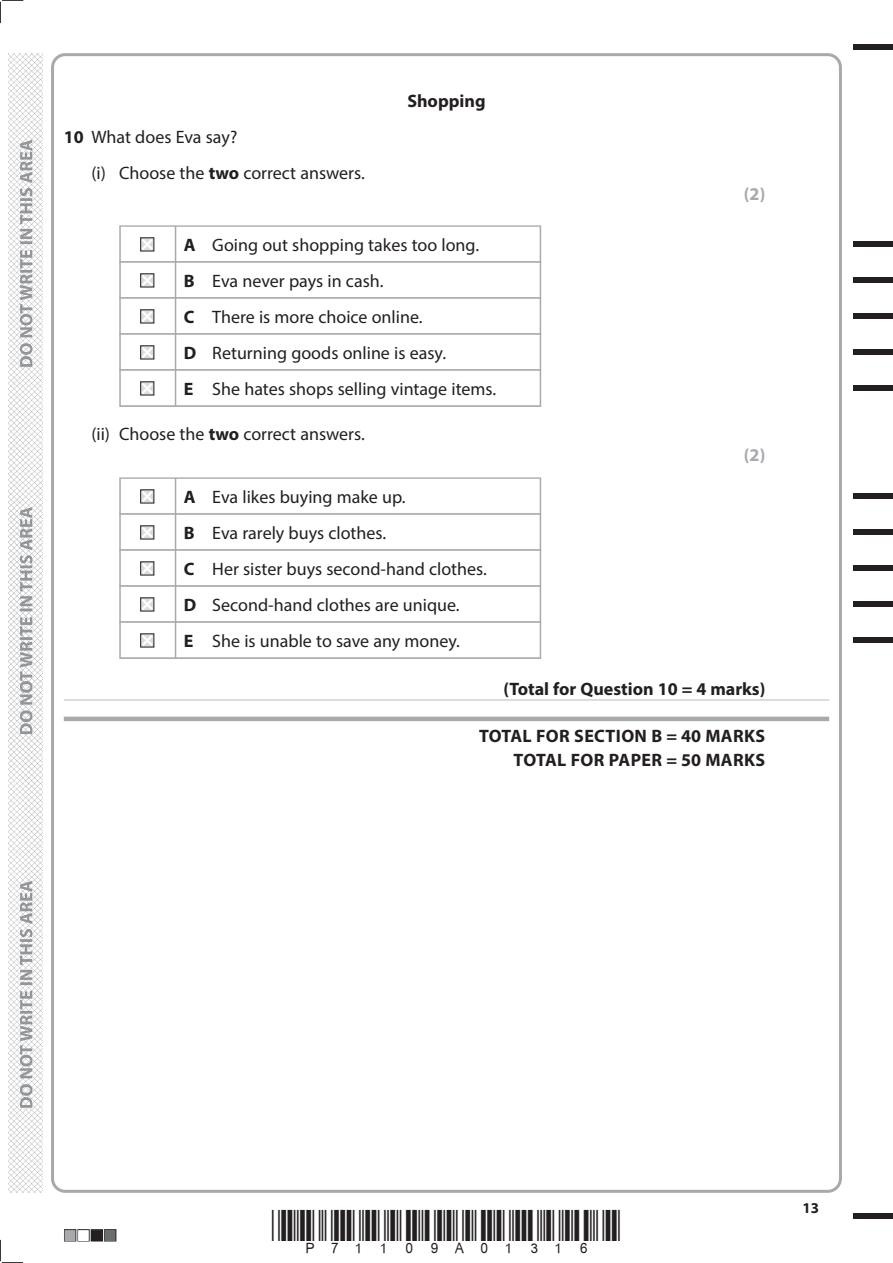
<style>
.page{position:relative;width:893px;height:1263px;background:#fff}
.page>*{position:absolute;margin:0;border:0;box-sizing:border-box;transform-origin:0 0}
.t1{font:18px/36px "Myriad Pro";color:#231f20}
.t2{font:700 18px/24px "Myriad Pro";letter-spacing:.02em;color:#231f20;text-align:right}
.t3{font:700 18px "Myriad Pro";color:#231f20}
.t4{font:700 18px "Myriad Pro";color:#a8a9ad}
.t5{font:700 15px "Myriad Pro";color:#231f20}
.s1{font-weight:700}
</style>
<div class="page">
<img style="left:9px;top:53px;width:34px;height:1140px">
<div style="left:853px;top:44px;width:40px;height:5px;background:#231f20"></div>
<div style="left:853px;top:1214px;width:40px;height:5px;background:#231f20"></div>
<svg style="left:0;top:0;width:23px;height:23px"></svg>
<svg style="left:0;top:1240px;width:23px;height:23px"></svg>
<svg style="left:20px;top:140px;width:12px;height:968px"></svg>
<div style="left:119px;top:225px;width:422px;height:38px;background:#bebfc2"></div>
<div style="left:121px;top:227px;width:419px;height:34px;background:#fff"></div>
<div style="left:119px;top:261px;width:422px;height:38px;background:#bdbec1"></div>
<div style="left:121px;top:263px;width:419px;height:34px;background:#fff"></div>
<div style="left:119px;top:297px;width:422px;height:38px;background:#bdbec1"></div>
<div style="left:121px;top:299px;width:419px;height:34px;background:#fff"></div>
<div style="left:119px;top:333px;width:422px;height:38px;background:#bdbdc0"></div>
<div style="left:121px;top:335px;width:419px;height:34px;background:#fff"></div>
<div style="left:119px;top:369px;width:422px;height:38px;background:#bcbdc0"></div>
<div style="left:121px;top:371px;width:419px;height:34px;background:#fff"></div>
<div style="left:119px;top:477px;width:422px;height:38px;background:#bbbcbf"></div>
<div style="left:121px;top:479px;width:419px;height:34px;background:#fff"></div>
<div style="left:119px;top:513px;width:422px;height:38px;background:#bbbbbf"></div>
<div style="left:121px;top:515px;width:419px;height:34px;background:#fff"></div>
<div style="left:119px;top:549px;width:422px;height:38px;background:#babbbe"></div>
<div style="left:121px;top:551px;width:419px;height:34px;background:#fff"></div>
<div style="left:119px;top:585px;width:422px;height:38px;background:#bababe"></div>
<div style="left:121px;top:587px;width:419px;height:34px;background:#fff"></div>
<div style="left:119px;top:621px;width:422px;height:38px;background:#babbbe"></div>
<div style="left:121px;top:623px;width:419px;height:34px;background:#fff"></div>
<hr style="left:64px;top:699px;width:765px;height:2px;background:#d1d2d4">
<hr style="left:64px;top:717px;width:765px;height:4px;background:#a8a9ad">
<svg style="left:140px;top:237px;width:15px;height:15px"></svg>
<hr style="left:175px;top:226px;width:1px;height:36px;background:#a8a9ad">
<svg style="left:140px;top:273px;width:15px;height:15px"></svg>
<hr style="left:175px;top:262px;width:1px;height:36px;background:#a8a9ad">
<svg style="left:140px;top:309px;width:15px;height:15px"></svg>
<hr style="left:175px;top:298px;width:1px;height:36px;background:#a8a9ad">
<svg style="left:140px;top:345px;width:15px;height:15px"></svg>
<hr style="left:175px;top:334px;width:1px;height:36px;background:#a8a9ad">
<svg style="left:140px;top:381px;width:15px;height:15px"></svg>
<hr style="left:175px;top:370px;width:1px;height:36px;background:#a8a9ad">
<svg style="left:140px;top:489px;width:15px;height:15px"></svg>
<hr style="left:175px;top:478px;width:1px;height:36px;background:#a8a9ad">
<svg style="left:140px;top:525px;width:15px;height:15px"></svg>
<hr style="left:175px;top:514px;width:1px;height:36px;background:#a8a9ad">
<svg style="left:140px;top:561px;width:15px;height:15px"></svg>
<hr style="left:175px;top:550px;width:1px;height:36px;background:#a8a9ad">
<svg style="left:140px;top:597px;width:15px;height:15px"></svg>
<hr style="left:175px;top:586px;width:1px;height:36px;background:#a8a9ad">
<svg style="left:140px;top:633px;width:15px;height:15px"></svg>
<hr style="left:175px;top:622px;width:1px;height:36px;background:#a8a9ad">
<div style="left:853px;top:241px;width:40px;height:6px;background:#231f20"></div>
<div style="left:853px;top:277px;width:40px;height:6px;background:#231f20"></div>
<div style="left:853px;top:313px;width:40px;height:6px;background:#231f20"></div>
<div style="left:853px;top:349px;width:40px;height:6px;background:#231f20"></div>
<div style="left:853px;top:385px;width:40px;height:6px;background:#231f20"></div>
<div style="left:853px;top:493px;width:40px;height:6px;background:#231f20"></div>
<div style="left:853px;top:529px;width:40px;height:6px;background:#231f20"></div>
<div style="left:853px;top:565px;width:40px;height:6px;background:#231f20"></div>
<div style="left:853px;top:601px;width:40px;height:6px;background:#231f20"></div>
<div style="left:853px;top:637px;width:40px;height:6px;background:#231f20"></div>
<p class="t1" style="left:91px;top:119px;width:275px;text-indent:-28px"><span class="s1">10</span> What does Eva say?<br>(i) Choose the <span class="s1">two</span> correct answers.</p>
<p class="t3" style="left:407px;top:89px;width:80px">Shopping</p>
<p class="t1" style="left:184px;top:227px;width:314px"><span class="s1">A</span> Going out shopping takes too long.<br><span class="s1">B</span> Eva never pays in cash.<br><span class="s1">C</span> There is more choice online.<br><span class="s1">D</span> Returning goods online is easy.<br><span class="s1">E</span> She hates shops selling vintage items.</p>
<p class="t1" style="left:91px;top:416px;width:275px">(ii) Choose the <span class="s1">two</span> correct answers.</p>
<p class="t1" style="left:184px;top:479px;width:305px"><span class="s1">A</span> Eva likes buying make up.<br><span class="s1">B</span> Eva rarely buys clothes.<br><span class="s1">C</span> Her sister buys second-hand clothes.<br><span class="s1">D</span> Second-hand clothes are unique.<br><span class="s1">E</span> She is unable to save any money.</p>
<p class="t4" style="left:744px;top:182px;width:23px">(2)</p>
<p class="t4" style="left:744px;top:443px;width:23px">(2)</p>
<p class="t3" style="left:503px;top:677px;width:264px">(Total for Question 10 = 4 marks)</p>
<p class="t2" style="left:479px;top:724px;width:288px">TOTAL FOR SECTION B = 40 MARKS<br>TOTAL FOR PAPER = 50 MARKS</p>
<p class="t5" style="left:802px;top:1198px;width:18px">13</p>
</div>
